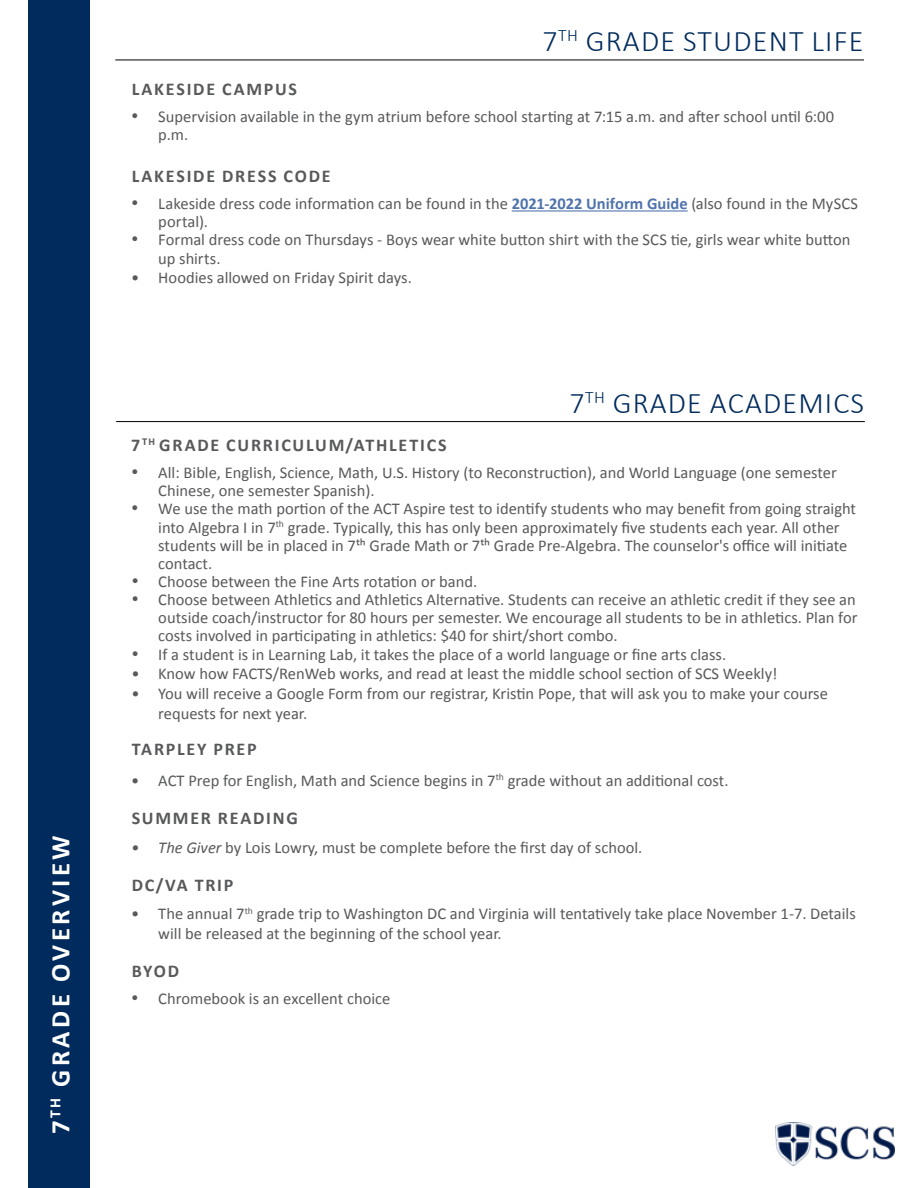
<style>
.page{position:relative;width:918px;height:1188px;background:#fff}
.page>*{position:absolute;margin:0;border:0;box-sizing:border-box;transform-origin:0 0}
.t1{font:300 30px "Calibri";letter-spacing:.04em;color:#002b5c}
.t2{font:700 27px "Calibri";letter-spacing:.13em;color:#fff}
.t3{font:700 18px "Calibri";letter-spacing:.1em;color:#58595b}
.t4{font:16.5px/18.1px "Calibri";color:#58595b}
.s1{font-weight:700;color:#4f73ad}
.s2{font-style:italic}
</style>
<div class="page">
<img style="left:776px;top:1123px;width:118px;height:43px">
<div style="left:28px;top:0;width:62px;height:1188px;background:#002b5c"></div>
<hr style="left:115px;top:60px;width:749px;height:1px;background:#000">
<hr style="left:512px;top:210px;width:176px;height:2px;background:#4f73ad">
<hr style="left:116px;top:421px;width:749px;height:1px;background:#000">
<h2 class="t2" style="left:41px;top:1134px;width:300px;rotate:-90deg">7<sup>TH</sup> GRADE OVERVIEW</h2>
<h1 class="t1" style="left:543px;top:22px;width:322px">7<sup>TH</sup> GRADE STUDENT LIFE</h1>
<p class="t3" style="left:132px;top:76px;width:167px">LAKESIDE CAMPUS</p>
<p class="t4" style="left:158px;top:107px;width:678px;text-indent:-27px">• Supervision available in the gym atrium before school starting at 7:15 a.m. and after school until 6:00 p.m.</p>
<p class="t3" style="left:132px;top:163px;width:200px">LAKESIDE DRESS CODE</p>
<p class="t4" style="left:158px;top:195px;width:701px;text-indent:-27px">• Lakeside dress code information can be found in the <span class="s1">2021-2022 Uniform Guide</span> (also found in the MySCS portal).</p>
<p class="t4" style="left:158px;top:231px;width:694px;text-indent:-27px">• Formal dress code on Thursdays - Boys wear white button shirt with the SCS tie, girls wear white button up shirts.</p>
<p class="t4" style="left:131px;top:269px;width:282px">• Hoodies allowed on Friday Spirit days.</p>
<h1 class="t1" style="left:570px;top:384px;width:296px">7<sup>TH</sup> GRADE ACADEMICS</h1>
<p class="t3" style="left:131px;top:432px;width:317px">7<sup>TH</sup> GRADE CURRICULUM/ATHLETICS</p>
<p class="t4" style="left:158px;top:464px;width:680px;text-indent:-27px">• All: Bible, English, Science, Math, U.S. History (to Reconstruction), and World Language (one semester<br>Chinese, one semester Spanish).</p>
<p class="t4" style="left:158px;top:500px;width:699px;text-indent:-27px">• We use the math portion of the ACT Aspire test to identify students who may benefit from going straight into Algebra I in 7<sup>th</sup> grade. Typically, this has only been approximately five students each year. All other students will be in placed in 7th Grade Math or 7th Grade Pre-Algebra. The counselor's office will initiate contact.</p>
<p class="t4" style="left:131px;top:573px;width:347px">• Choose between the Fine Arts rotation or band.</p>
<p class="t4" style="left:158px;top:591px;width:701px;text-align:justify;text-indent:-27px">• Choose between Athletics and Athletics Alternative. Students can receive an athletic credit if they see an outside coach/instructor for 80 hours per semester. We encourage all students to be in athletics. Plan for costs involved in participating in athletics: $40 for shirt/short combo.</p>
<p class="t4" style="left:131px;top:645px;width:596px">• If a student is in Learning Lab, it takes the place of a world language or fine arts class.</p>
<p class="t4" style="left:131px;top:665px;width:648px">• Know how FACTS/RenWeb works, and read at least the middle school section of SCS Weekly!</p>
<p class="t4" style="left:158px;top:684px;width:671px;line-height:19.8px;text-indent:-27px">• You will receive a Google Form from our registrar, Kristin Pope, that will ask you to make your course requests for next year.</p>
<p class="t3" style="left:132px;top:737px;width:126px">TARPLEY PREP</p>
<p class="t4" style="left:131px;top:771px;width:599px">• ACT Prep for English, Math and Science begins in 7<sup>th</sup> grade without an additional cost.</p>
<p class="t3" style="left:132px;top:805px;width:168px">SUMMER READING</p>
<p class="t4" style="left:131px;top:838px;width:513px"><span class="s2">• The Giver</span> by Lois Lowry, must be complete before the first day of school.</p>
<p class="t3" style="left:132px;top:872px;width:103px">DC/VA TRIP</p>
<p class="t4" style="left:158px;top:904px;width:699px;line-height:19.8px;text-indent:-27px">• The annual 7<sup>th</sup> grade trip to Washington DC and Virginia will tentatively take place November 1-7. Details will be released at the beginning of the school year.</p>
<p class="t3" style="left:132px;top:958px;width:49px">BYOD</p>
<p class="t4" style="left:131px;top:990px;width:261px">• Chromebook is an excellent choice</p>
</div>
